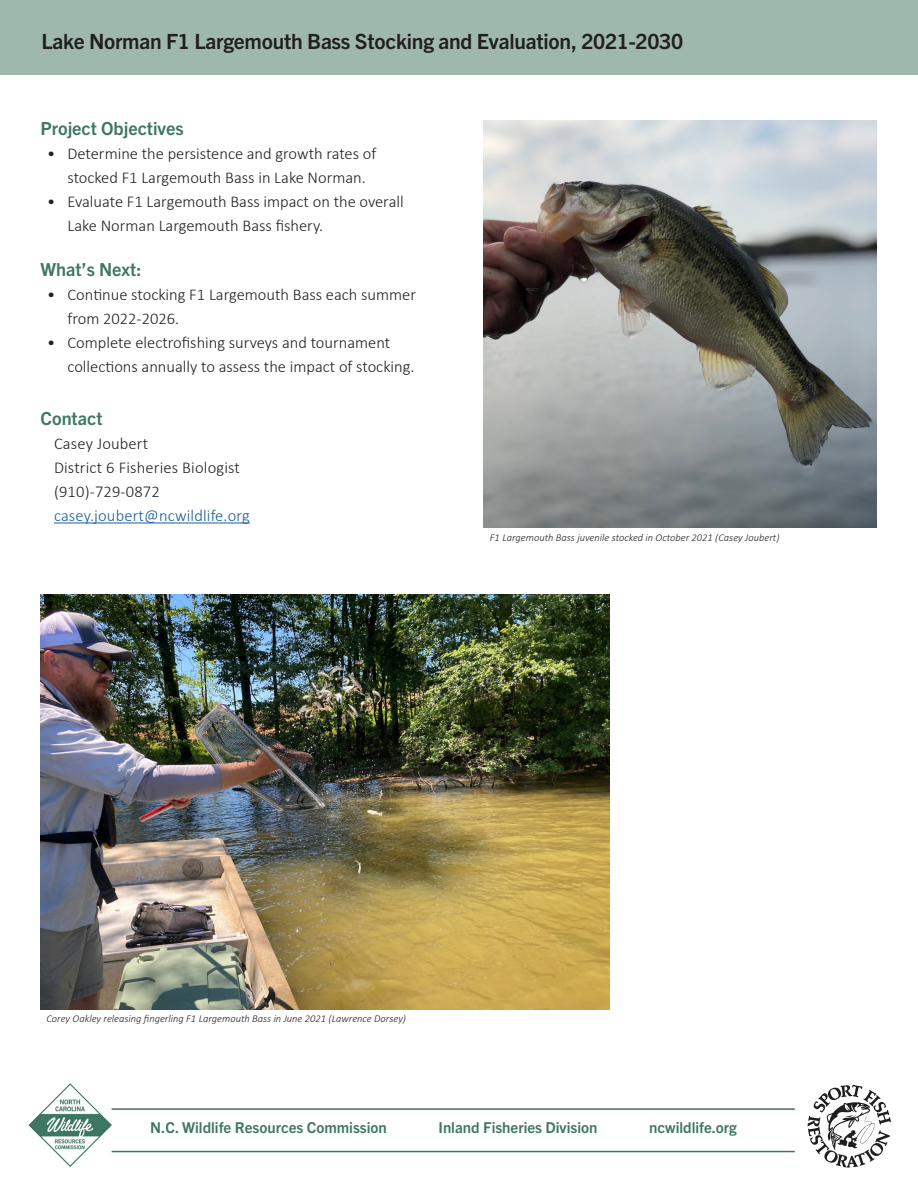
<style>
.page{position:relative;width:918px;height:1188px;background:#fff}
.page>*{position:absolute;margin:0;border:0;box-sizing:border-box;transform-origin:0 0}
.t1{font:700 21px "Trade Gothic Next LT Pro";letter-spacing:-.01em;color:#231f20}
.Subhead{font:700 18px "Trade Gothic Next LT Pro";color:#3f7664}
.Body_Text{font:300 16.5px/24px "Calibri";color:#231f20}
.Body_Text-2{font:300 16.5px "Calibri";letter-spacing:.01em;color:#175d9e}
.t2{font:700 15px "Trade Gothic Next LT Pro";color:#3f7664}
.Photo_Credit{font:italic 300 10.5px "Calibri";color:#231f20}
</style>
<div class="page">
<div style="left:0;top:0;width:918px;height:75px;background:#9fb8ae"></div>
<img style="left:28px;top:1084px;width:84px;height:82px">
<svg style="left:808px;top:1085px;width:83px;height:83px"></svg>
<hr style="left:112px;top:1108px;width:683px;height:2px;background:#3e7663">
<hr style="left:112px;top:1151px;width:683px;height:1px;background:#3e7663">
<hr style="left:54px;top:523px;width:196px;height:1px;background:#175d9e">
<img style="left:40px;top:594px;width:569px;height:416px">
<img style="left:484px;top:121px;width:393px;height:406px">
<p class="t1" style="left:41px;top:26px;width:643px">Lake Norman F1 Largemouth Bass Stocking and Evaluation, 2021-2030</p>
<p class="Subhead" style="left:40px;top:116px;width:145px">Project Objectives</p>
<p class="Body_Text" style="left:47px;top:141px;width:331px;text-align:center">• Determine the persistence and growth rates of stocked F1 Largemouth Bass in Lake Norman.</p>
<p class="Body_Text" style="left:68px;top:189px;width:338px;text-indent:-20px">• Evaluate F1 Largemouth Bass impact on the overall<br>Lake Norman Largemouth Bass fishery.</p>
<p class="Subhead" style="left:40px;top:257px;width:103px">What’s Next:</p>
<p class="Body_Text" style="left:68px;top:283px;width:350px;text-indent:-20px">• Continue stocking F1 Largemouth Bass each summer from 2022-2026.</p>
<p class="Body_Text" style="left:68px;top:331px;width:349px;text-indent:-20px">• Complete electrofishing surveys and tournament collections annually to assess the impact of stocking.</p>
<p class="Subhead" style="left:40px;top:406px;width:64px">Contact</p>
<p class="Body_Text" style="left:54px;top:431px;width:96px">Casey Joubert</p>
<p class="Body_Text" style="left:54px;top:455px;width:187px">District 6 Fisheries Biologist</p>
<p class="Body_Text" style="left:54px;top:479px;width:107px">(910)-729-0872</p>
<p class="Body_Text-2" style="left:54px;top:505px;width:197px">casey.joubert@ncwildlife.org</p>
<p class="Photo_Credit" style="left:490px;top:531px;width:291px">F1 Largemouth Bass juvenile stocked in October 2021 (Casey Joubert)</p>
<p class="Photo_Credit" style="left:46px;top:1012px;width:361px">Corey Oakley releasing fingerling F1 Largemouth Bass in June 2021 (Lawrence Dorsey)</p>
<p class="t2" style="left:150px;top:1117px;width:238px">N.C. Wildlife Resources Commission</p>
<p class="t2" style="left:439px;top:1117px;width:160px">Inland Fisheries Division</p>
<p class="t2" style="left:649px;top:1117px;width:89px">ncwildlife.org</p>
</div>
